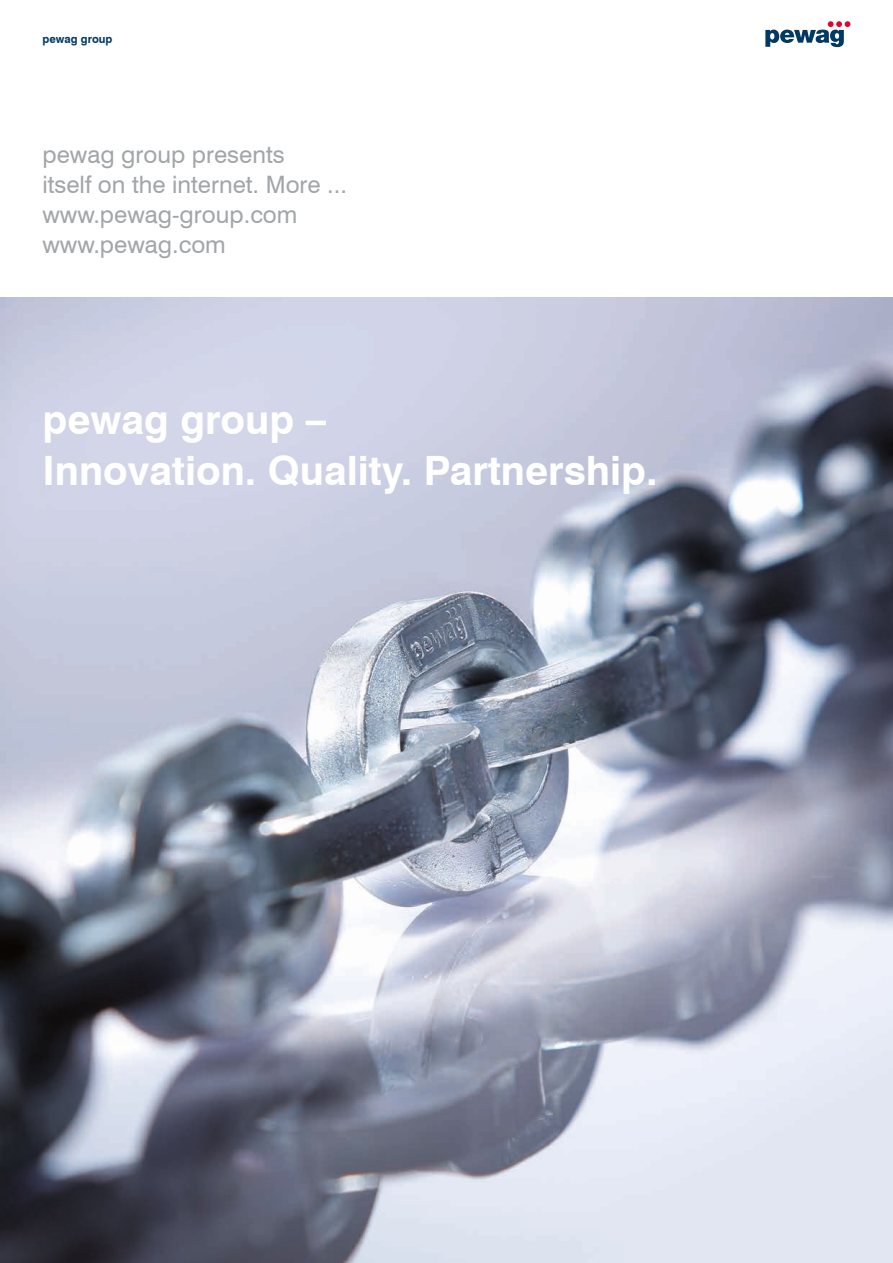
<style>
.page{position:relative;width:893px;height:1263px;background:#fff}
.page>*{position:absolute;margin:0;border:0;box-sizing:border-box;transform-origin:0 0}
.t1{font:700 40.5px/51px "Swiss 721 BT";color:#fff}
.t2{font:24px/30px "Swiss 721 BT";color:#a2a6a8}
.t3{font:700 11.25px "Swiss 721 BT";color:#003964}
</style>
<div class="page">
<svg style="left:765px;top:21px;width:85px;height:26px"></svg>
<img style="left:0;top:298px;width:893px;height:965px">
<p class="t3" style="left:43px;top:32px;width:71px">pewag group</p>
<p class="t2" style="left:43px;top:139px;width:306px">pewag group presents<br>itself on the internet. More ... www.pewag-group.com www.pewag.com</p>
<h1 class="t1" style="left:43px;top:393px;width:617px">pewag group –<br>Innovation. Quality. Partnership.</h1>
</div>
